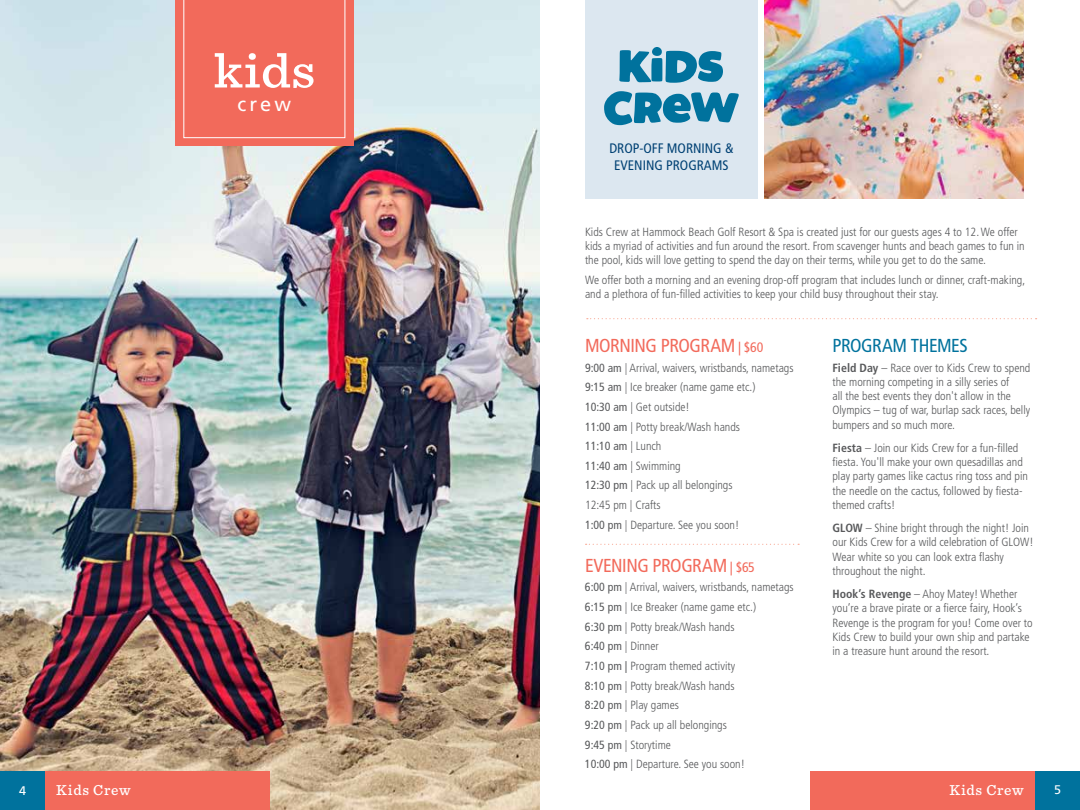
<style>
.page{position:relative;width:1080px;height:810px;background:#fff}
.page>*{position:absolute;margin:0;border:0;box-sizing:border-box;transform-origin:0 0}
.t1{font:60px "Watermelon";letter-spacing:-.04em;color:#00729d}
.t2{font:500 50px "Sentinel";color:#fff;scale:1.1 1}
.t3{font:20px "Frutiger LT Std";color:#fff}
.t4{font:condensed 18.75px "Frutiger LT Std";letter-spacing:-.025em;color:#f26a5b}
.t5{font:condensed 18.75px "Frutiger LT Std";letter-spacing:-.025em;color:#00729d}
.t6{font:500 15px "Sentinel";letter-spacing:.05em;color:#fff}
.t7{font:condensed 13.75px/16.5px "Frutiger LT Std";color:#004174;text-align:center}
.t8{font:12.5px "Frutiger LT Std";color:#fff}
.t9{font:300 condensed 11.88px/14.2px "Frutiger LT Std";color:#58595b}
.s1{font-size:13.75px}
.s2{font-weight:400}
.s3{font-weight:700}
</style>
<div class="page">
<img style="left:765px;top:0;width:259px;height:198px">
<svg style="left:586px;top:544px;width:213px;height:1px"></svg>
<svg style="left:587px;top:318px;width:450px;height:1px"></svg>
<div style="left:585px;top:0;width:173px;height:198px;background:#dce7f0"></div>
<img style="left:0;top:0;width:540px;height:810px">
<div style="left:175px;top:0;width:178px;height:146px;background:#f26a5b"></div>
<svg style="left:183px;top:0;width:162px;height:138px"></svg>
<div style="left:1024px;top:771px;width:56px;height:39px;background:#00729d"></div>
<div style="left:0;top:771px;width:56px;height:39px;background:#00729d"></div>
<div style="left:810px;top:771px;width:225px;height:39px;background:#f26a5b"></div>
<div style="left:45px;top:771px;width:225px;height:39px;background:#f26a5b"></div>
<h2 class="t2" style="left:214px;top:33px;width:94px">kids</h2>
<h3 class="t3" style="left:238px;top:93px;width:55px">crew</h3>
<h1 class="t1" style="left:618px;top:44px;width:108px">KiDS</h1>
<h1 class="t1" style="left:602px;top:85px;width:140px">CReW</h1>
<p class="t7" style="left:609px;top:140px;width:126px">DROP-OFF MORNING &amp;<br>EVENING PROGRAMS</p>
<p class="t9" style="left:585px;top:225px;width:441px">Kids Crew at Hammock Beach Golf Resort &amp; Spa is created just for our guests ages 4 to 12. We offer kids a myriad of activities and fun around the resort. From scavenger hunts and beach games to fun in the pool, kids will love getting to spend the day on their terms, while you get to do the same.</p>
<p class="t9" style="left:585px;top:273px;width:442px">We offer both a morning and an evening drop-off program that includes lunch or dinner, craft-making, and a plethora of fun-filled activities to keep your child busy throughout their stay.</p>
<h3 class="t4" style="left:585px;top:334px;width:180px">MORNING PROGRAM <span class="s1">| $60</span></h3>
<p class="t9" style="left:585px;top:358px;width:210px;line-height:19.6px"><span class="s2">9:00 am</span> | Arrival, waivers, wristbands, nametags<br><span class="s2">9:15 am</span> | Ice breaker (name game etc.)<br><span class="s2">10:30 am</span> | Get outside!<br><span class="s2">11:00 am</span> | Potty break/Wash hands<br><span class="s2">11:10 am</span> | Lunch<br><span class="s2">11:40 am</span> | Swimming<br><span class="s2">12:30 pm</span> | Pack up all belongings<br>12:45 pm | Crafts<br><span class="s2">1:00 pm</span> | Departure. See you soon!</p>
<h3 class="t4" style="left:585px;top:554px;width:171px">EVENING PROGRAM <span class="s1">| $65</span></h3>
<p class="t9" style="left:585px;top:578px;width:210px;line-height:19.6px"><span class="s2">6:00 pm</span> | Arrival, waivers, wristbands, nametags<br><span class="s2">6:15 pm</span> | Ice Breaker (name game etc.)<br><span class="s2">6:30 pm</span> | Potty break/Wash hands<br><span class="s2">6:40 pm</span> | Dinner<br><span class="s2">7:10 pm |</span> Program themed activity<br><span class="s2">8:10 pm</span> | Potty break/Wash hands<br><span class="s2">8:20 pm</span> | Play games<br><span class="s2">9:20 pm</span> | Pack up all belongings<br><span class="s2">9:45 pm</span> | Storytime<br><span class="s2">10:00 pm</span> | Departure. See you soon!</p>
<h3 class="t5" style="left:832px;top:334px;width:137px">PROGRAM THEMES</h3>
<p class="t9" style="left:832px;top:360px;width:199px"><span class="s3">Field Day</span> – Race over to Kids Crew to spend the morning competing in a silly series of<br>all the best events they don't allow in the Olympics – tug of war, burlap sack races, belly bumpers and so much more.</p>
<p class="t9" style="left:832px;top:441px;width:197px"><span class="s3">Fiesta</span> – Join our Kids Crew for a fun-filled fiesta. You'll make your own quesadillas and play party games like cactus ring toss and pin the needle on the cactus, followed by fiesta&shy;themed crafts!</p>
<p class="t9" style="left:832px;top:521px;width:203px"><span class="s3">GLOW</span> – Shine bright through the night! Join our Kids Crew for a wild celebration of GLOW!<br>Wear white so you can look extra flashy throughout the night.</p>
<p class="t9" style="left:832px;top:587px;width:202px"><span class="s3">Hook’s Revenge</span> – Ahoy Matey! Whether you’re a brave pirate or a fierce fairy, Hook’s Revenge is the program for you! Come over to Kids Crew to build your own ship and partake in a treasure hunt around the resort.</p>
<p class="t8" style="left:19px;top:783px;width:8px">4</p>
<p class="t6" style="left:56px;top:778px;width:76px">Kids Crew</p>
<p class="t6" style="left:949px;top:778px;width:76px">Kids Crew</p>
<p class="t8" style="left:1054px;top:782px;width:8px">5</p>
</div>
